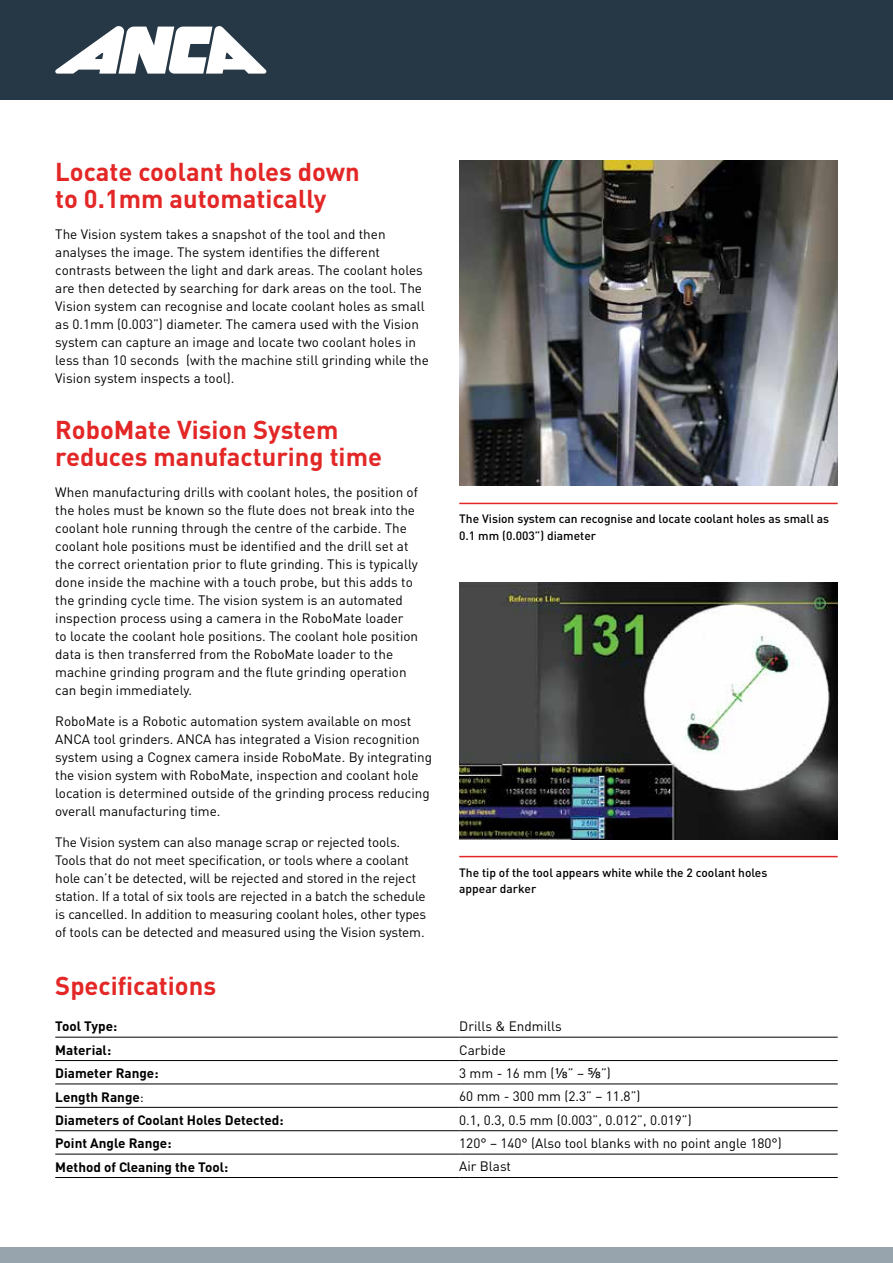
<style>
.page{position:relative;width:893px;height:1263px;background:#fff}
.page>*{position:absolute;margin:0;border:0;box-sizing:border-box;transform-origin:0 0}
.t1{font:700 25.5px/27px "DIN";color:#e32726}
.t2{font:13.5px/18px "DIN";color:#000}
.t3{font:700 13.5px "DIN";color:#000}
.t4{font:500 12px/16.5px "DIN";color:#000}
.s1{font-family:"Verdana"}
.s2{font-weight:400}
</style>
<div class="page">
<div style="left:0;top:0;width:893px;height:100px;background:#263746"></div>
<div style="left:0;top:1247px;width:893px;height:16px;background:#97a4ae"></div>
<svg style="left:55px;top:26px;width:211px;height:48px"></svg>
<hr style="left:459px;top:503px;width:379px;height:1px;background:#e32726">
<hr style="left:459px;top:856px;width:379px;height:1px;background:#e32726">
<img style="left:459px;top:582px;width:379px;height:257px">
<img style="left:459px;top:160px;width:379px;height:326px">
<hr style="left:55px;top:1037px;width:404px;height:1px;background:#000">
<hr style="left:459px;top:1037px;width:379px;height:1px;background:#000">
<hr style="left:55px;top:1060px;width:404px;height:1px;background:#000">
<hr style="left:459px;top:1060px;width:379px;height:1px;background:#000">
<hr style="left:55px;top:1083px;width:404px;height:1px;background:#000">
<hr style="left:459px;top:1083px;width:379px;height:1px;background:#000">
<hr style="left:55px;top:1107px;width:404px;height:1px;background:#000">
<hr style="left:459px;top:1107px;width:379px;height:1px;background:#000">
<hr style="left:55px;top:1130px;width:404px;height:1px;background:#000">
<hr style="left:459px;top:1130px;width:379px;height:1px;background:#000">
<hr style="left:55px;top:1154px;width:404px;height:1px;background:#000">
<hr style="left:459px;top:1154px;width:379px;height:1px;background:#000">
<hr style="left:55px;top:1177px;width:404px;height:1px;background:#000">
<hr style="left:459px;top:1177px;width:379px;height:1px;background:#000">
<h1 class="t1" style="left:55px;top:158px;width:306px">Locate coolant holes down to 0.1mm automatically</h1>
<p class="t2" style="left:55px;top:225px;width:375px">The Vision system takes a snapshot of the tool and then analyses the image. The system identifies the different contrasts between the light and dark areas. The coolant holes are then detected by searching for dark areas on the tool. The Vision system can recognise and locate coolant holes as small as 0.1mm (0.003”) diameter. The camera used with the Vision system can capture an image and locate two coolant holes in less than 10 seconds (with the machine still grinding while the Vision system inspects a tool).</p>
<h1 class="t1" style="left:55px;top:416px;width:328px">RoboMate Vision System reduces manufacturing time</h1>
<p class="t2" style="left:55px;top:483px;width:364px">When manufacturing drills with coolant holes, the position of the holes must be known so the flute does not break into the coolant hole running through the centre of the carbide. The coolant hole positions must be identified and the drill set at the correct orientation prior to flute grinding. This is typically done inside the machine with a touch probe, but this adds to the grinding cycle time. The vision system is an automated inspection process using a camera in the RoboMate loader to locate the coolant hole positions. The coolant hole position data is then transferred from the RoboMate loader to the machine grinding program and the flute grinding operation can begin immediately.</p>
<p class="t2" style="left:55px;top:712px;width:378px">RoboMate is a Robotic automation system available on most ANCA tool grinders. ANCA has integrated a Vision recognition system using a Cognex camera inside RoboMate. By integrating the vision system with RoboMate, inspection and coolant hole location is determined outside of the grinding process reducing overall manufacturing time.</p>
<p class="t2" style="left:55px;top:832px;width:372px">The Vision system can also manage scrap or rejected tools.<br>Tools that do not meet specification, or tools where a coolant hole can’t be detected, will be rejected and stored in the reject station. If a total of six tools are rejected in a batch the schedule is cancelled. In addition to measuring coolant holes, other types of tools can be detected and measured using the Vision system.</p>
<p class="t4" style="left:459px;top:510px;width:372px">The Vision system can recognise and locate coolant holes as small as<br>0.1 mm (0.003”) diameter</p>
<p class="t4" style="left:459px;top:863px;width:310px">The tip of the tool appears white while the 2 coolant holes appear darker</p>
<h1 class="t1" style="left:55px;top:971px;width:162px">Specifications</h1>
<p class="t3" style="left:55px;top:1018px;width:63px">Tool Type:</p>
<p class="t2" style="left:459px;top:1017px;width:104px">Drills &amp; Endmills</p>
<p class="t3" style="left:55px;top:1041px;width:57px">Material:</p>
<p class="t2" style="left:459px;top:1040px;width:48px">Carbide</p>
<p class="t3" style="left:55px;top:1064px;width:105px">Diameter Range:</p>
<p class="t2" style="left:459px;top:1064px;width:153px">3 mm - 16 mm (<span class="s1">⅛</span>” – <span class="s1">⅝</span>”)</p>
<p class="t3" style="left:55px;top:1088px;width:90px">Length Range<span class="s2">:</span></p>
<p class="t2" style="left:459px;top:1087px;width:183px">60 mm - 300 mm (2.3” – 11.8”)</p>
<p class="t3" style="left:55px;top:1111px;width:230px">Diameters of Coolant Holes Detected:</p>
<p class="t2" style="left:459px;top:1110px;width:234px">0.1, 0.3, 0.5 mm (0.003”, 0.012”, 0.019”)</p>
<p class="t3" style="left:55px;top:1134px;width:118px">Point Angle Range:</p>
<p class="t2" style="left:459px;top:1134px;width:324px">120° – 140° (Also tool blanks with no point angle 180°)</p>
<p class="t3" style="left:55px;top:1158px;width:174px">Method of Cleaning the Tool:</p>
<p class="t2" style="left:459px;top:1157px;width:53px">Air Blast</p>
</div>
